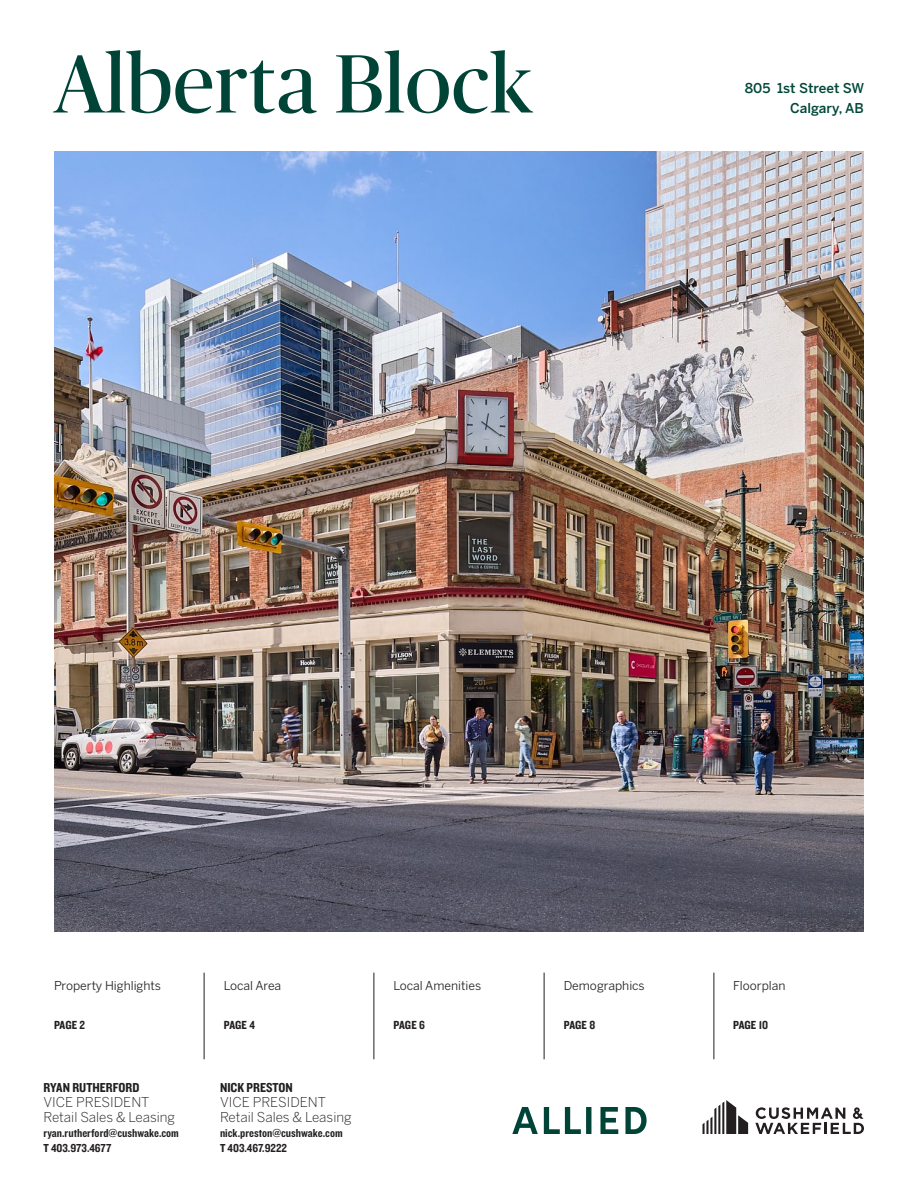
<style>
.page{position:relative;width:918px;height:1188px;background:#fff}
.page>*{position:absolute;margin:0;border:0;box-sizing:border-box;transform-origin:0 0}
.Cover_Title{font:82.5px "Publico Banner";letter-spacing:.015em;color:#004438}
.t1{font:300 13.5px/15px "Benton Sans";color:#231f20}
.French_-_Body_First_Paragraph{font:13.5px "Knockout 50 Welterweight";color:#231f20}
.URL{font:500 13.5px "Benton Sans";color:#004839}
.French_-_Body{font:12.15px "Benton Sans";color:#231f20}
.TOC_-_pages{font:12.15px "Knockout 50 Welterweight";color:#231f20}
.t2{font:12px/15px "Knockout 50 Welterweight";color:#231f20}
</style>
<div class="page">
<img style="left:54px;top:152px;width:810px;height:779px">
<hr style="left:204px;top:973px;width:1px;height:86px;background:#231f20">
<svg style="left:703px;top:1100px;width:45px;height:34px"></svg>
<svg style="left:755px;top:1107px;width:109px;height:27px"></svg>
<svg style="left:512px;top:1107px;width:135px;height:27px"></svg>
<hr style="left:374px;top:973px;width:1px;height:86px;background:#231f20">
<hr style="left:544px;top:973px;width:1px;height:86px;background:#231f20">
<hr style="left:714px;top:973px;width:1px;height:86px;background:#231f20">
<p class="Cover_Title" style="left:54px;top:28px;width:480px">Alberta Block</p>
<p class="URL" style="left:745px;top:80px;width:121px">805 1st Street SW</p>
<p class="URL" style="left:790px;top:100px;width:75px">Calgary, AB</p>
<p class="French_-_Body" style="left:54px;top:978px;width:109px">Property Highlights</p>
<p class="TOC_-_pages" style="left:54px;top:1017px;width:33px">PAGE 2</p>
<p class="French_-_Body_First_Paragraph" style="left:44px;top:1079px;width:97px">RYAN RUTHERFORD</p>
<p class="t1" style="left:44px;top:1094px;width:133px">VICE PRESIDENT<br>Retail Sales &amp; Leasing</p>
<p class="t2" style="left:44px;top:1125px;width:137px">ryan.rutherford@cushwake.com<br>T 403.973.4677</p>
<p class="French_-_Body" style="left:224px;top:978px;width:59px">Local Area</p>
<p class="TOC_-_pages" style="left:224px;top:1017px;width:33px">PAGE 4</p>
<p class="French_-_Body_First_Paragraph" style="left:220px;top:1079px;width:74px">NICK PRESTON</p>
<p class="t1" style="left:220px;top:1094px;width:133px">VICE PRESIDENT<br>Retail Sales &amp; Leasing</p>
<p class="t2" style="left:220px;top:1125px;width:124px">nick.preston@cushwake.com<br>T 403.467.9222</p>
<p class="French_-_Body" style="left:394px;top:978px;width:89px">Local Amenities</p>
<p class="TOC_-_pages" style="left:394px;top:1017px;width:33px">PAGE 6</p>
<p class="French_-_Body" style="left:564px;top:978px;width:82px">Demographics</p>
<p class="TOC_-_pages" style="left:564px;top:1017px;width:33px">PAGE 8</p>
<p class="French_-_Body" style="left:733px;top:978px;width:54px">Floorplan</p>
<p class="TOC_-_pages" style="left:733px;top:1017px;width:37px">PAGE 10</p>
</div>
